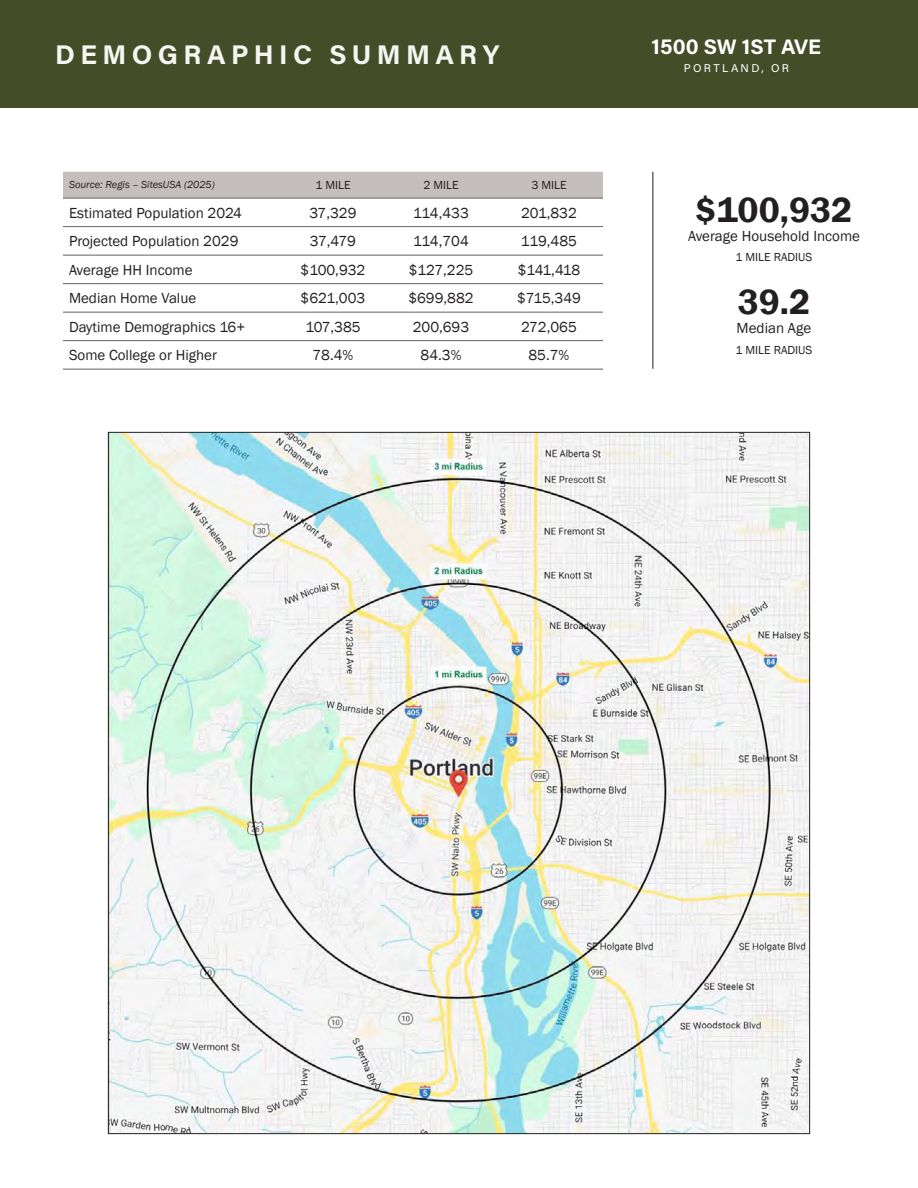
<style>
.page{position:relative;width:918px;height:1188px;background:#fff}
.page>*{position:absolute;margin:0;border:0;box-sizing:border-box;transform-origin:0 0}
.t1{font:600 36px "Franklin Gothic";color:#231f20}
.t2{font:700 27px "Acumin Pro";letter-spacing:.2em;color:#f5f6f1}
.t3{font:700 21px "Acumin Pro";color:#fff}
.t4{font:15px "Franklin Gothic";color:#231f20}
.t5{font:12px "Franklin Gothic";color:#231f20}
.t6{font:11.25px "Acumin Pro";letter-spacing:.2em;color:#fff}
.t7{font:italic 10.5px "Franklin Gothic";color:#231f20}
</style>
<div class="page">
<div style="left:0;top:0;width:918px;height:108px;background:#454c28"></div>
<img style="left:110px;top:434px;width:698px;height:698px">
<hr style="left:652px;top:172px;width:1px;height:197px;background:#231f20">
<svg style="left:63px;top:172px;width:540px;height:83px"></svg>
<svg style="left:63px;top:284px;width:540px;height:85px"></svg>
<hr style="left:63px;top:198px;width:216px;height:1px;background:#67625c">
<hr style="left:279px;top:198px;width:108px;height:1px;background:#67625c">
<hr style="left:387px;top:198px;width:108px;height:1px;background:#67625c">
<hr style="left:495px;top:198px;width:108px;height:1px;background:#67625c">
<hr style="left:63px;top:226px;width:216px;height:1px;background:#67625c">
<hr style="left:279px;top:226px;width:108px;height:1px;background:#67625c">
<hr style="left:387px;top:226px;width:108px;height:1px;background:#67625c">
<hr style="left:495px;top:226px;width:108px;height:1px;background:#67625c">
<hr style="left:63px;top:255px;width:216px;height:1px;background:#67625c">
<hr style="left:279px;top:255px;width:108px;height:1px;background:#67625c">
<hr style="left:387px;top:255px;width:108px;height:1px;background:#67625c">
<hr style="left:495px;top:255px;width:108px;height:1px;background:#67625c">
<hr style="left:63px;top:283px;width:216px;height:1px;background:#67625c">
<hr style="left:279px;top:283px;width:108px;height:1px;background:#67625c">
<hr style="left:387px;top:283px;width:108px;height:1px;background:#67625c">
<hr style="left:495px;top:283px;width:108px;height:1px;background:#67625c">
<hr style="left:63px;top:312px;width:216px;height:1px;background:#67625c">
<hr style="left:279px;top:312px;width:108px;height:1px;background:#67625c">
<hr style="left:387px;top:312px;width:108px;height:1px;background:#67625c">
<hr style="left:495px;top:312px;width:108px;height:1px;background:#67625c">
<hr style="left:63px;top:340px;width:216px;height:1px;background:#67625c">
<hr style="left:279px;top:340px;width:108px;height:1px;background:#67625c">
<hr style="left:387px;top:340px;width:108px;height:1px;background:#67625c">
<hr style="left:495px;top:340px;width:108px;height:1px;background:#67625c">
<hr style="left:63px;top:369px;width:216px;height:1px;background:#67625c">
<hr style="left:279px;top:369px;width:108px;height:1px;background:#67625c">
<hr style="left:387px;top:369px;width:108px;height:1px;background:#67625c">
<hr style="left:495px;top:369px;width:108px;height:1px;background:#67625c">
<h2 class="t2" style="left:55px;top:35px;width:446px">DEMOGRAPHIC SUMMARY</h2>
<p class="t7" style="left:69px;top:178px;width:147px">Source: Regis – SitesUSA (2025)</p>
<p class="t5" style="left:315px;top:178px;width:37px">1 MILE</p>
<p class="t5" style="left:423px;top:178px;width:37px">2 MILE</p>
<p class="t5" style="left:531px;top:178px;width:37px">3 MILE</p>
<p class="t4" style="left:69px;top:203px;width:175px">Estimated Population 2024</p>
<p class="t4" style="left:310px;top:203px;width:48px">37,329</p>
<p class="t4" style="left:413px;top:203px;width:57px">114,433</p>
<p class="t4" style="left:521px;top:203px;width:57px">201,832</p>
<p class="t4" style="left:69px;top:232px;width:171px">Projected Population 2029</p>
<p class="t4" style="left:310px;top:232px;width:47px">37,479</p>
<p class="t4" style="left:413px;top:232px;width:57px">114,704</p>
<p class="t4" style="left:521px;top:232px;width:58px">119,485</p>
<p class="t4" style="left:69px;top:260px;width:125px">Average HH Income</p>
<p class="t4" style="left:301px;top:260px;width:66px">$100,932</p>
<p class="t4" style="left:409px;top:260px;width:66px">$127,225</p>
<p class="t4" style="left:518px;top:260px;width:64px">$141,418</p>
<p class="t4" style="left:69px;top:289px;width:129px">Median Home Value</p>
<p class="t4" style="left:301px;top:289px;width:66px">$621,003</p>
<p class="t4" style="left:408px;top:289px;width:67px">$699,882</p>
<p class="t4" style="left:517px;top:289px;width:65px">$715,349</p>
<p class="t4" style="left:69px;top:317px;width:178px">Daytime Demographics 16+</p>
<p class="t4" style="left:305px;top:317px;width:57px">107,385</p>
<p class="t4" style="left:413px;top:317px;width:58px">200,693</p>
<p class="t4" style="left:521px;top:317px;width:57px">272,065</p>
<p class="t4" style="left:69px;top:346px;width:150px">Some College or Higher</p>
<p class="t4" style="left:313px;top:346px;width:42px">78.4%</p>
<p class="t4" style="left:420px;top:346px;width:43px">84.3%</p>
<p class="t4" style="left:529px;top:346px;width:42px">85.7%</p>
<h3 class="t3" style="left:652px;top:32px;width:171px">1500 SW 1ST AVE</h3>
<p class="t6" style="left:684px;top:60px;width:107px">PORTLAND, OR</p>
<h1 class="t1" style="left:696px;top:187px;width:158px">$100,932</h1>
<p class="t4" style="left:688px;top:227px;width:174px">Average Household Income</p>
<p class="t5" style="left:736px;top:250px;width:78px">1 MILE RADIUS</p>
<h1 class="t1" style="left:738px;top:280px;width:74px">39.2</h1>
<p class="t4" style="left:737px;top:319px;width:76px">Median Age</p>
<p class="t5" style="left:736px;top:342px;width:78px">1 MILE RADIUS</p>
</div>
